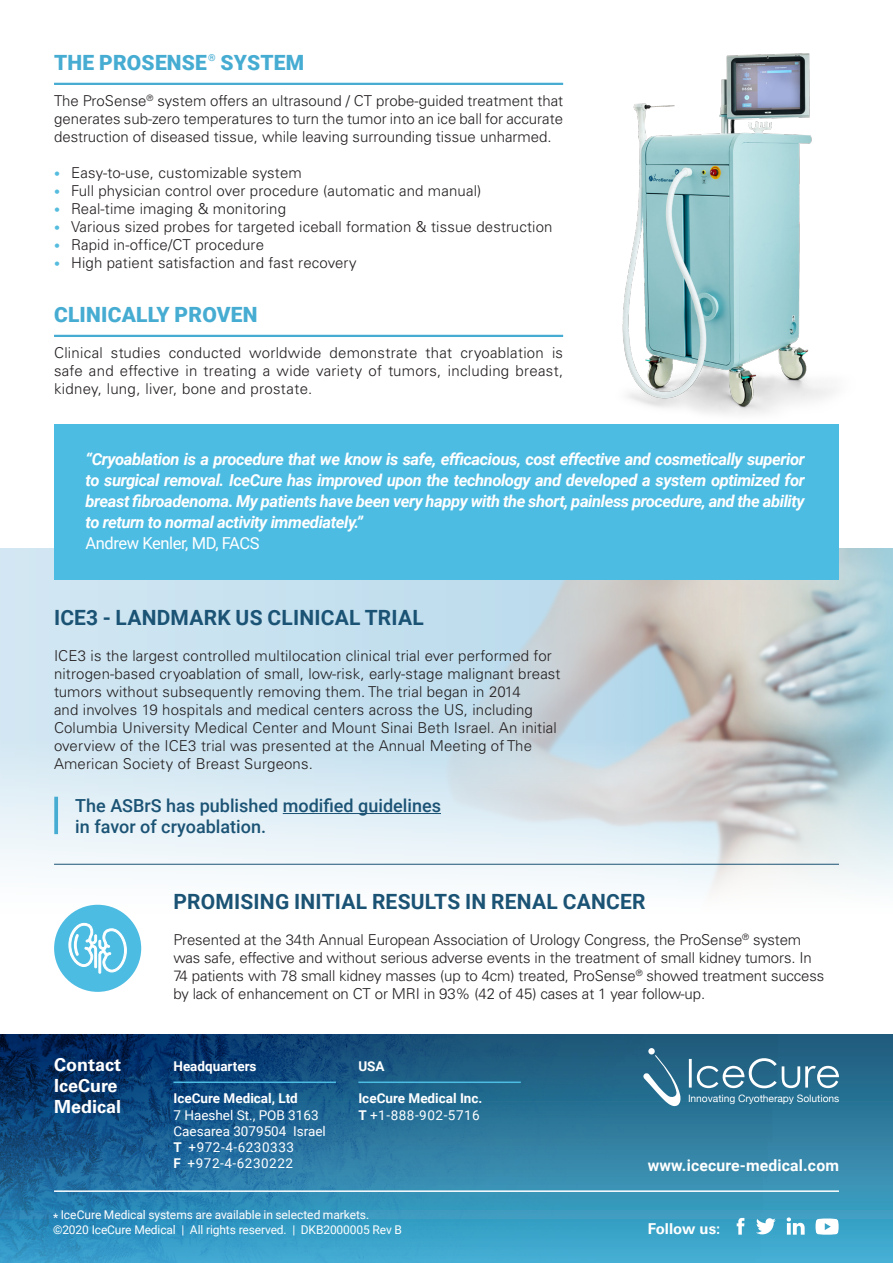
<style>
.page{position:relative;width:893px;height:1263px;background:#fff}
.page>*{position:absolute;margin:0;border:0;box-sizing:border-box;transform-origin:0 0}
.t1{font:700 21px "Roboto";letter-spacing:.01em;color:#1b5375}
.t2{font:900 21px "Roboto";letter-spacing:.01em;color:#46acd2}
.t3{font:500 18px/21px "Roboto";color:#1b5375}
.t4{font:700 18px/21px "Univers";color:#fff}
.t5{font:italic 700 16.5px/21px "Roboto";letter-spacing:-.025em;color:#fff;text-align:justify}
.t6{font:16.5px "Roboto";letter-spacing:-.025em;color:#fff}
.t7{font:700 15.75px "Roboto";letter-spacing:.01em;color:#fff}
.t8{font:300 15px/18px "Univers";letter-spacing:.01em;color:#231f20}
.t9{font:300 15px/18px "Univers";letter-spacing:-.01em;color:#231f20}
.t10{font:700 15px "Univers";color:#fff}
.t11{font:700 13.5px "Roboto";color:#fff}
.t12{font:13.5px "Roboto";letter-spacing:.04em;color:#fff}
.t13{font:13.5px/16.2px "Roboto";color:#fff}
.t14{font:12px "Roboto";letter-spacing:-.01em;color:#fff}
.t15{font:300 12px "Univers";color:#55bcde}
.t16{font:900 9.6px "Roboto";color:#46acd2}
.t17{font:300 8.7px "Univers";color:#231f20}
.s1{font-weight:700}
</style>
<div class="page">
<div style="left:0;top:549px;width:893px;height:376px;background:#cae3f0"></div>
<img style="left:425px;top:549px;width:468px;height:180px">
<div style="left:0;top:1034px;width:893px;height:229px;background:linear-gradient(to bottom,#1f5a7b,#45b1d5)"></div>
<img style="left:0;top:1034px;width:790px;height:229px">
<svg style="left:0;top:729px;width:893px;height:197px"></svg>
<img style="left:622px;top:53px;width:212px;height:361px">
<div style="left:54px;top:424px;width:785px;height:155px;background:#4dbce3"></div>
<hr style="left:54px;top:83px;width:509px;height:2px;background:#46acd2">
<hr style="left:54px;top:335px;width:509px;height:2px;background:#46acd2">
<hr style="left:283px;top:813px;width:158px;height:1px;background:#1b5375">
<svg style="left:643px;top:1047px;width:208px;height:64px;background:#407c99"></svg>
<svg style="left:737px;top:1218px;width:7px;height:17px"></svg>
<svg style="left:756px;top:1218px;width:20px;height:16px"></svg>
<svg style="left:787px;top:1217px;width:18px;height:18px"></svg>
<svg style="left:815px;top:1218px;width:24px;height:17px"></svg>
<div style="left:54px;top:905px;width:87px;height:87px;background:#4dbce3;border-radius:50%"></div>
<svg style="left:68px;top:923px;width:59px;height:51px"></svg>
<svg style="left:54px;top:797px;width:4px;height:37px"></svg>
<hr style="left:54px;top:864px;width:785px;height:1px;background:#1b5375">
<hr style="left:54px;top:1190px;width:785px;height:2px;background:#fff">
<hr style="left:173px;top:1081px;width:163px;height:2px;background:#4dbce3">
<hr style="left:358px;top:1081px;width:163px;height:2px;background:#4dbce3">
<p class="t16" style="left:208px;top:51px;width:9px">R</p>
<p class="t2" style="left:54px;top:48px;width:154px">THE PROSENSE</p>
<p class="t2" style="left:221px;top:48px;width:85px">SYSTEM</p>
<p class="t8" style="left:157px;top:92px;width:407px">system offers an ultrasound / CT probe-guided treatment that</p>
<p class="t17" style="left:147px;top:93px;width:8px">®</p>
<p class="t8" style="left:54px;top:92px;width:511px">The ProSense<br>generates sub-zero temperatures to turn the tumor into an ice ball for accurate destruction of diseased tissue, while leaving surrounding tissue unharmed.</p>
<p class="t8" style="left:71px;top:164px;width:232px">Easy-to-use, customizable system</p>
<p class="t15" style="left:54px;top:166px;width:7px">•</p>
<p class="t15" style="left:54px;top:184px;width:7px">•</p>
<p class="t8" style="left:71px;top:182px;width:412px">Full physician control over procedure (automatic and manual(</p>
<p class="t15" style="left:54px;top:202px;width:7px">•</p>
<p class="t8" style="left:71px;top:200px;width:216px">Real-time imaging &amp; monitoring</p>
<p class="t15" style="left:54px;top:220px;width:7px">•</p>
<p class="t8" style="left:71px;top:218px;width:483px">Various sized probes for targeted iceball formation &amp; tissue destruction</p>
<p class="t15" style="left:54px;top:238px;width:7px">•</p>
<p class="t8" style="left:71px;top:236px;width:195px">Rapid in-office/CT procedure</p>
<p class="t15" style="left:54px;top:256px;width:7px">•</p>
<p class="t8" style="left:71px;top:254px;width:287px">High patient satisfaction and fast recovery</p>
<p class="t2" style="left:54px;top:300px;width:205px">CLINICALLY PROVEN</p>
<p class="t8" style="left:54px;top:344px;width:511px">Clinical<br>safe and effective in treating a wide variety of tumors, including breast, kidney, lung, liver, bone and prostate.</p>
<p class="t8" style="left:111px;top:344px;width:51px">studies</p>
<p class="t8" style="left:169px;top:344px;width:74px">conducted</p>
<p class="t8" style="left:249px;top:344px;width:74px">worldwide</p>
<p class="t8" style="left:329px;top:344px;width:90px">demonstrate</p>
<p class="t8" style="left:425px;top:344px;width:28px">that</p>
<p class="t8" style="left:460px;top:344px;width:85px">cryoablation</p>
<p class="t8" style="left:552px;top:344px;width:13px">is</p>
<p class="t5" style="left:86px;top:448px;width:721px">“Cryoablation is a procedure that we know is safe, efficacious, cost effective and cosmetically superior to surgical removal. IceCure has improved upon the technology and developed a system optimized for breast fibroadenoma. My patients have been very happy with the short, painless procedure, and the ability to return to normal activity immediately“.</p>
<p class="t6" style="left:86px;top:532px;width:176px">Andrew Kenler, MD, FACS</p>
<p class="t1" style="left:54px;top:603px;width:371px">ICE -3 LANDMARK US CLINICAL TRIAL</p>
<p class="t8" style="left:54px;top:647px;width:508px">ICE is3 the largest controlled multilocation clinical trial ever performed for nitrogen-based cryoablation of small, low-risk, early-stage malignant breast tumors without subsequently removing them. The trial began in 2014<br>and involves 19 hospitals and medical centers across the US, including Columbia University Medical Center and Mount Sinai Beth Israel. An initial overview of the ICE3 trial was presented at the Annual Meeting of The American Society of Breast Surgeons.</p>
<p class="t3" style="left:75px;top:795px;width:367px">The ASBrS has published modified guidelines in favor of cryoablation.</p>
<p class="t1" style="left:173px;top:887px;width:473px">PROMISING INITIAL RESULTS IN RENAL CANCER</p>
<p class="t4" style="left:54px;top:1054px;width:69px">Contact<br>IceCure<br>Medical</p>
<p class="t17" style="left:742px;top:932px;width:8px">®</p>
<p class="t9" style="left:173px;top:931px;width:570px">Presented at the 34th Annual European Association of Urology Congress, the ProSense</p>
<p class="t9" style="left:173px;top:949px;width:640px">was safe, effective and without serious adverse events in the treatment of small kidney tumors In.</p>
<p class="t9" style="left:647px;top:967px;width:179px">showed treatment success</p>
<p class="t8" style="left:753px;top:931px;width:50px">system</p>
<p class="t17" style="left:636px;top:968px;width:8px">®</p>
<p class="t9" style="left:173px;top:967px;width:533px">74 patients with 78 small kidney masses (up to 4cm) treated, ProSense<br>by lack of enhancement on CT or MRI in 93% (42 of 45) cases at 1 year follow-up.</p>
<p class="t11" style="left:173px;top:1057px;width:85px">Headquarters</p>
<p class="t11" style="left:173px;top:1089px;width:126px">IceCure Medical, Ltd</p>
<p class="t13" style="left:293px;top:1106px;width:34px;text-indent:-120px">7 Haeshel St., POB 3163<br>Israel</p>
<p class="t13" style="left:173px;top:1122px;width:114px">Caesarea 3079504</p>
<p class="t12" style="left:189px;top:1138px;width:107px">+972-4-6230333</p>
<p class="t11" style="left:173px;top:1138px;width:10px">T</p>
<p class="t12" style="left:188px;top:1154px;width:107px">+972-4-6230222</p>
<p class="t11" style="left:173px;top:1154px;width:9px">F</p>
<p class="t11" style="left:358px;top:1057px;width:28px">USA</p>
<p class="t11" style="left:358px;top:1089px;width:126px">IceCure Medical Inc.</p>
<p class="t12" style="left:358px;top:1105px;width:123px"><span class="s1">T</span> +1-888-902-5716</p>
<p class="t7" style="left:648px;top:1154px;width:193px">www.icecure-medical.com</p>
<p class="t14" style="left:61px;top:1206px;width:310px">IceCure Medical systems are available in selected markets.</p>
<p class="t14" style="left:53px;top:1209px;width:7px">*</p>
<p class="t14" style="left:53px;top:1221px;width:124px">©2020 IceCure Medical</p>
<p class="t14" style="left:190px;top:1221px;width:98px">All rights reserved.</p>
<p class="t14" style="left:301px;top:1221px;width:103px">DKB2000005 Rev B</p>
<p class="t14" style="left:181px;top:1221px;width:4px">|</p>
<p class="t14" style="left:292px;top:1221px;width:4px">|</p>
<p class="t10" style="left:648px;top:1220px;width:74px">Follow us:</p>
</div>
